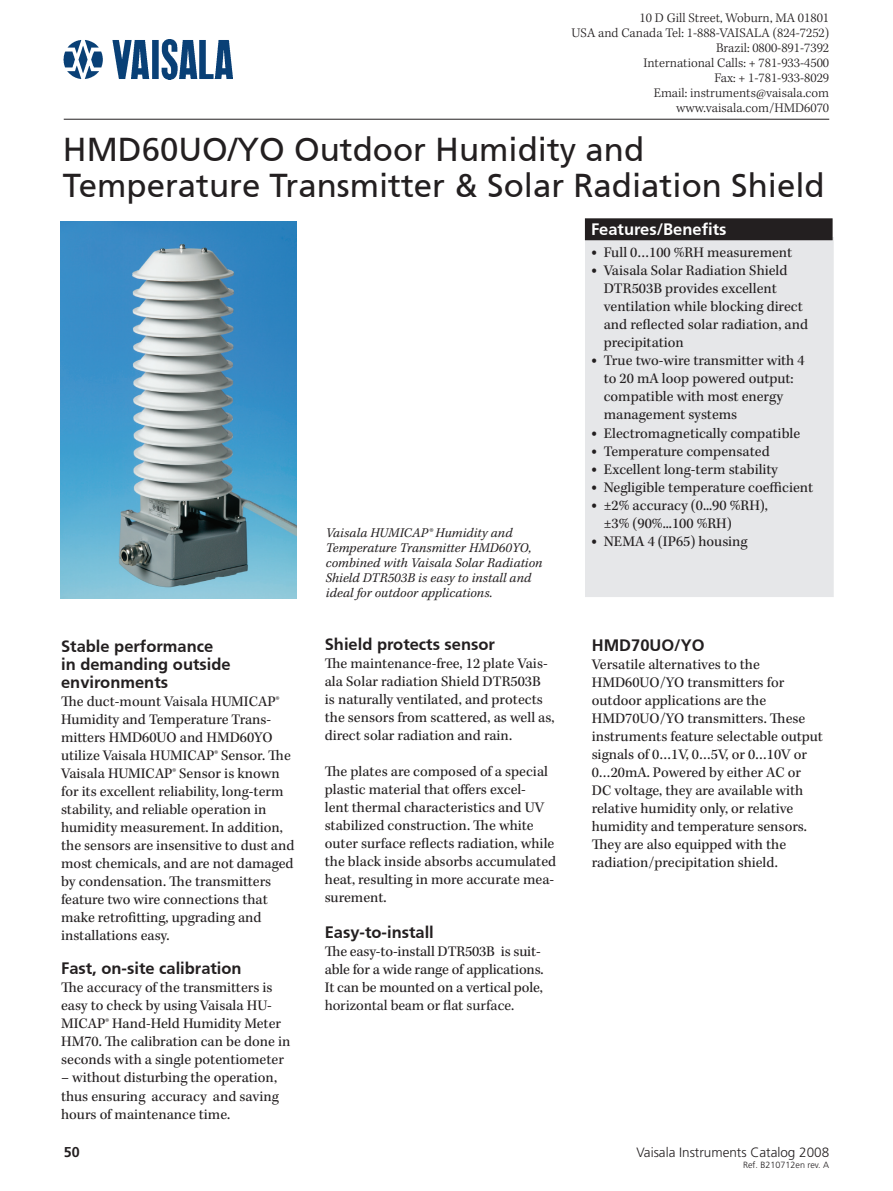
<style>
.page{position:relative;width:893px;height:1191px;background:#fff}
.page>*{position:absolute;margin:0;border:0;box-sizing:border-box;transform-origin:0 0}
.Headline{font:33px/36px "Frutiger 55 Roman";color:#231f20}
.Subheadline_1_copy_U{font:700 16.5px/18px "Frutiger 65";color:#231f20}
.Knockout_USA{font:700 16.5px "Frutiger 65";color:#fff}
.C_Sub-Head_2003{font:700 16.5px "Frutiger 65";color:#231f20}
.Bodytext_1{font:15px/18px "Kepler Std";color:#231f20}
.GREY_BOX_10{font:15px/18px "Kepler Std";color:#231f20}
.C_Body_2003{font:15px/18px "Kepler Std";color:#231f20}
.t1{font:700 14.25px "Frutiger LT Std";color:#231f20}
._03Contact_Info{font:300 13.5px "Kepler Std";color:#231f20}
.t2{font:13.5px/15px "Kepl MM It 385 575 9";color:#231f20}
.t3{font:300 13.5px "Frutiger LT Std";color:#231f20}
.t4{font:300 9px "Frutiger LT Std";color:#231f20}
.s1{font-family:"Kepl MM 385 575 10"}
.s2{font-size:19.5px}
</style>
<div class="page">
<hr style="left:64px;top:119px;width:765px;height:1px;background:#231f20">
<img style="left:64px;top:40px;width:168px;height:40px">
<div style="left:586px;top:237px;width:247px;height:359px;background:#e6e7e9"></div>
<div style="left:585px;top:237px;width:248px;height:360px;border:1px solid #e6e7e9"></div>
<div style="left:585px;top:219px;width:247px;height:21px;background:#231f20"></div>
<img style="left:60px;top:221px;width:236px;height:378px">
<p class="_03Contact_Info" style="left:640px;top:10px;width:191px">10 D Gill Street, Woburn, MA 01801</p>
<p class="_03Contact_Info" style="left:571px;top:25px;width:259px">USA and Canada Tel: 1-888-VAISALA (824-7252)</p>
<p class="_03Contact_Info" style="left:716px;top:40px;width:115px">Brazil: 0800-891-7392</p>
<p class="_03Contact_Info" style="left:644px;top:55px;width:187px">International Calls: + 781-933-4500</p>
<p class="_03Contact_Info" style="left:714px;top:70px;width:116px">Fax: + 1-781-933-8029</p>
<p class="_03Contact_Info" style="left:654px;top:85px;width:177px">Email: instruments@vaisala.com</p>
<p class="_03Contact_Info" style="left:676px;top:100px;width:155px">www.vaisala.com/HMD6070</p>
<p class="Headline" style="left:63px;top:131px;width:763px">HMD60UO/YO Outdoor Humidity and<br>Temperature Transmitter &amp; Solar Radiation Shield</p>
<p class="Subheadline_1_copy_U" style="left:61px;top:637px;width:171px">Stable performance in demanding outside environments</p>
<p class="Bodytext_1" style="left:61px;top:693px;width:235px">The duct-mount Vaisala HUMICAP® Humidity and Temperature Trans&shy;mitters HMD60UO and HMD60YO utilize Vaisala HUMICAP® Sensor. The Vaisala HUMICAP® Sensor is known for its excellent reliability, long-term stability, and reliable operation in humidity measurement. In addition, the sensors are insensitive to dust and most chemicals, and are not damaged by condensation. The transmitters feature two wire connections that make retrofitting, upgrading and installations easy.</p>
<p class="Subheadline_1_copy_U" style="left:61px;top:959px;width:182px">Fast, on-site calibration</p>
<p class="Bodytext_1" style="left:61px;top:979px;width:231px">The accuracy of the transmitters is easy to check by using Vaisala HU-MICAP® Hand-Held Humidity Meter HM70. The calibration can be done in seconds with a single potentiometer</p>
<p class="Bodytext_1" style="left:61px;top:1069px;width:219px;text-align:justify">– without disturbing the operation, thus ensuring accuracy and saving hours of maintenance time.</p>
<p class="t2" style="left:326px;top:525px;width:218px">Vaisala HUMICAP® Humidity and Temperature Transmitter HMD60YO, combined with Vaisala Solar Radiation Shield DTR503B is easy to install and ideal for outdoor applications.</p>
<p class="Subheadline_1_copy_U" style="left:325px;top:635px;width:172px">Shield protects sensor</p>
<p class="Bodytext_1" style="left:325px;top:654px;width:231px">The maintenance-free, 12 plate Vais&shy;ala Solar radiation Shield DTR503B is naturally ventilated, and protects the sensors from scattered, as well as, direct solar radiation and rain.</p>
<p class="Bodytext_1" style="left:325px;top:762px;width:233px">The plates are composed of a special plastic material that offers excel-<br>lent thermal characteristics and UV stabilized construction. The white outer surface reflects radiation, while the black inside absorbs accumulated heat, resulting in more accurate mea&shy;surement.</p>
<p class="Subheadline_1_copy_U" style="left:325px;top:923px;width:111px">Easy-to-install</p>
<p class="Bodytext_1" style="left:325px;top:942px;width:220px">The easy-to-install DTR503B is suit&shy;able for a wide range of applications.<br>It can be mounted on a vertical pole, <span class="s1">horizontal beam or flat surface.</span></p>
<p class="Knockout_USA" style="left:591px;top:219px;width:137px">Features/Benefits</p>
<p class="GREY_BOX_10" style="left:591px;top:244px;width:203px"><span class="s2">•</span> Full 0…100 %RH measurement</p>
<p class="GREY_BOX_10" style="left:604px;top:262px;width:206px;text-indent:-13px"><span class="s2">•</span> Vaisala Solar Radiation Shield<br>DTR503B provides excellent ventilation while blocking direct and reflected solar radiation, and precipitation</p>
<p class="GREY_BOX_10" style="left:604px;top:352px;width:202px;text-indent:-13px"><span class="s2">•</span> True two-wire transmitter with 4 to 20 mA loop powered output: compatible with most energy management systems</p>
<p class="GREY_BOX_10" style="left:591px;top:424px;width:211px"><span class="s2">•</span> Electromagnetically compatible</p>
<p class="GREY_BOX_10" style="left:591px;top:442px;width:180px"><span class="s2">•</span> Temperature compensated</p>
<p class="GREY_BOX_10" style="left:591px;top:460px;width:188px"><span class="s2">•</span> Excellent long-term stability</p>
<p class="GREY_BOX_10" style="left:591px;top:478px;width:224px"><span class="s2">•</span> Negligible temperature coefficient</p>
<p class="GREY_BOX_10" style="left:591px;top:496px;width:178px"><span class="s2">•</span> ±2% accuracy (0...90 %RH),</p>
<p class="GREY_BOX_10" style="left:604px;top:514px;width:130px">±3% (90%...100 %RH)</p>
<p class="GREY_BOX_10" style="left:591px;top:532px;width:158px"><span class="s2">•</span> NEMA 4 (IP65) housing</p>
<p class="C_Sub-Head_2003" style="left:592px;top:636px;width:114px">HMD70UO/YO</p>
<p class="C_Body_2003" style="left:592px;top:656px;width:233px">Versatile alternatives to the HMD60UO/YO transmitters for outdoor applications are the HMD70UO/YO transmitters. These instruments feature selectable output signals of 0…1V, 0…5V, or 0…10V or 0…20mA. Powered by either AC or DC voltage, they are available with relative humidity only, or relative humidity and temperature sensors.<br>They are also equipped with the radiation/precipitation shield.</p>
<p class="t1" style="left:64px;top:1143px;width:17px">50</p>
<p class="t3" style="left:636px;top:1144px;width:194px">Vaisala Instruments Catalog 2008</p>
<p class="t4" style="left:743px;top:1159px;width:88px">Ref. B210712en rev. A</p>
</div>
